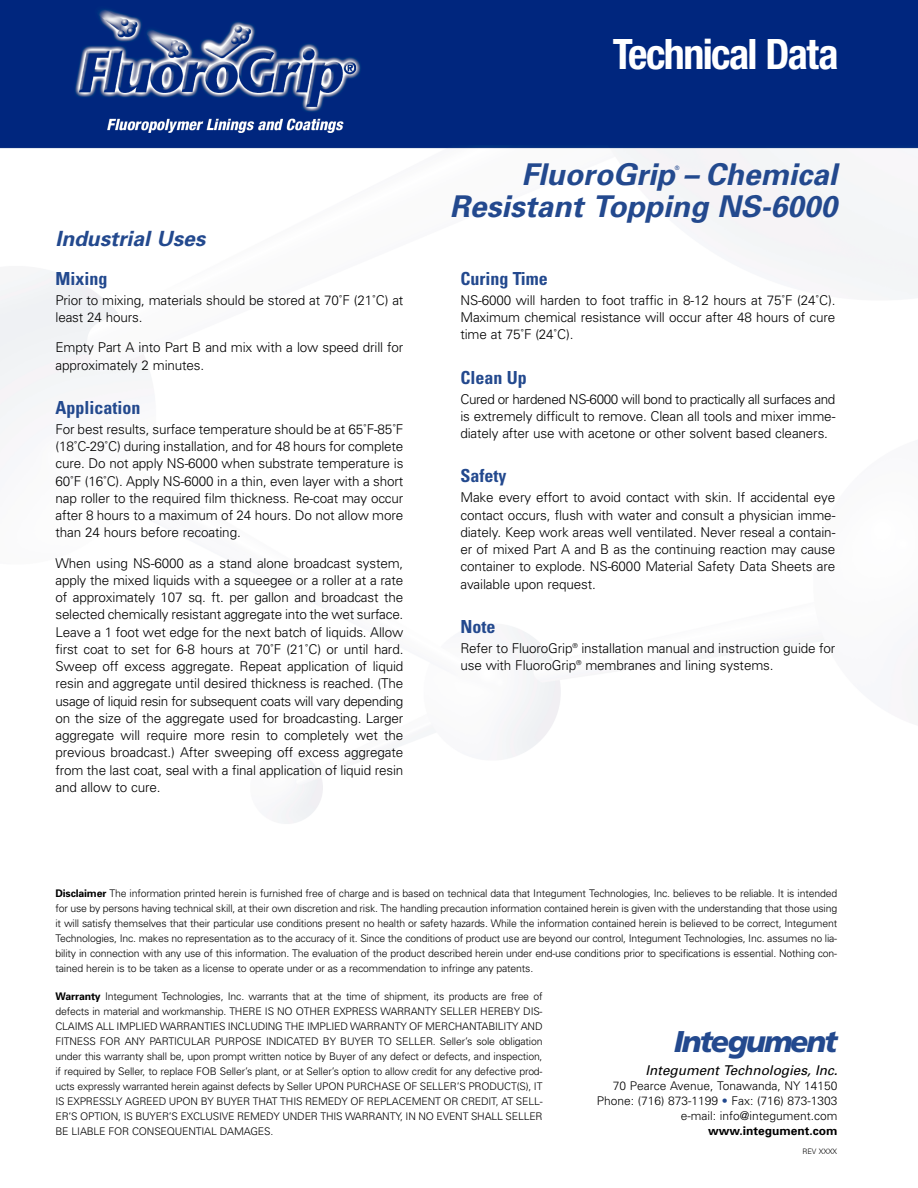
<style>
.page{position:relative;width:918px;height:1188px;background:#fff}
.page>*{position:absolute;margin:0;border:0;box-sizing:border-box;transform-origin:0 0}
.t1{font:700 condensed 42px "Helvetica Neue";letter-spacing:-.04em;color:#fff}
.t2{font:italic 700 30px "Univers";color:#23498e}
.t3{font:italic 900 30px "Frutiger";letter-spacing:-.065em;color:#23498e}
.t4{font:italic 700 21px "Univers";color:#23498e}
.t5{font:700 condensed 18px "Univers";color:#23498e}
.t6{font:300 13.5px/17.2px "Univers";letter-spacing:-.01em;color:#000;text-align:justify}
.t7{font:italic 13.5px "Univers";color:#000}
.t8{font:300 12px/15px "Univers";color:#000;text-align:right}
.t9{font:700 12px "Univers";color:#000}
.t10{font:300 10.5px/15px "Univers";letter-spacing:-.015em;color:#000;text-align:justify}
.t11{font:300 7.5px "Univers";color:#000}
.t12{font:6px "Univers";color:#23498e}
.s1{font-weight:700}
.s2{color:#23498e}
</style>
<div class="page">
<img style="left:0;top:0;width:918px;height:824px">
<h1 class="t1" style="left:613px;top:39px;width:227px">Technical Data</h1>
<h3 class="t4" style="left:56px;top:231px;width:151px">Industrial Uses</h3>
<h3 class="t5" style="left:56px;top:272px;width:53px">Mixing</h3>
<p class="t6" style="left:56px;top:293px;width:349px">Prior to mixing, materials should be stored at 70˚F (21˚C) at least 24 hours.</p>
<p class="t6" style="left:56px;top:340px;width:349px">Empty Part A into Part B and mix with a low speed drill for approximately 2 minutes.</p>
<h3 class="t5" style="left:56px;top:401px;width:86px">Application</h3>
<p class="t6" style="left:56px;top:422px;width:349px">For best results, surface temperature should be at 65˚F-85˚F (18˚C-29˚C) during installation, and for 48 hours for complete cure. Do not apply NS-6000 when substrate temperature is 60˚F (16˚C). Apply NS-6000 in a thin, even layer with a short nap roller to the required film thickness. Re-coat may occur after 8 hours to a maximum of 24 hours. Do not allow more than 24 hours before recoating.</p>
<p class="t6" style="left:56px;top:555px;width:349px">When using NS-6000 as a stand alone broadcast system, apply the mixed liquids with a squeegee or a roller at a rate of approximately 107 sq. ft. per gallon and broadcast the selected chemically resistant aggregate into the wet surface.<br>Leave a 1 foot wet edge for the next batch of liquids. Allow first coat to set for 6-8 hours at 70˚F (21˚C) or until hard.<br>Sweep off excess aggregate. Repeat application of liquid resin and aggregate until desired thickness is reached. (The usage of liquid resin for subsequent coats will vary depending on the size of the aggregate used for broadcasting. Larger aggregate will require more resin to completely wet the previous broadcast.) After sweeping off excess aggregate from the last coat, seal with a final application of liquid resin and allow to cure.</p>
<h2 class="t2" style="left:522px;top:163px;width:317px">FluoroGrip – Chemical</h2>
<p class="t12" style="left:675px;top:166px;width:6px">®</p>
<h2 class="t2" style="left:450px;top:195px;width:389px">Resistant Topping NS-6000</h2>
<h3 class="t5" style="left:460px;top:272px;width:89px">Curing Time</h3>
<p class="t6" style="left:460px;top:293px;width:377px">NS-6000 will harden to foot traffic in 8-12 hours at 75˚F (24˚C).<br>Maximum chemical resistance will occur after 48 hours of cure time at 75˚F (24˚C).</p>
<h3 class="t5" style="left:460px;top:371px;width:68px">Clean Up</h3>
<p class="t6" style="left:460px;top:391px;width:377px">Cured or hardened NS-6000 will bond to practically all surfaces and is extremely difficult to remove. Clean all tools and mixer imme&shy;diately after use with acetone or other solvent based cleaners.</p>
<h3 class="t5" style="left:460px;top:469px;width:47px">Safety</h3>
<p class="t6" style="left:460px;top:490px;width:377px">Make every effort to avoid contact with skin. If accidental eye contact occurs, flush with water and consult a physician imme&shy;diately. Keep work areas well ventilated. Never reseal a contain&shy;er of mixed Part A and B as the continuing reaction may cause container to explode. NS-6000 Material Safety Data Sheets are available upon request.</p>
<h3 class="t5" style="left:460px;top:620px;width:37px">Note</h3>
<p class="t6" style="left:460px;top:641px;width:377px">Refer to FluoroGrip<sup>®</sup> installation manual and instruction guide for use with FluoroGrip<sup>®</sup> membranes and lining systems.</p>
<p class="t10" style="left:56px;top:886px;width:783px"><span class="s1">Disclaimer</span> The information printed herein is furnished free of charge and is based on technical data that Integument Technologies, Inc. believes to be reliable. It is intended for use by persons having technical skill, at their own discretion and risk. The handling precaution information contained herein is given with the understanding that those using it will satisfy themselves that their particular use conditions present no health or safety hazards. While the information contained herein is believed to be correct, Integument Technologies, Inc. makes no representation as to the accuracy of it. Since the conditions of product use are beyond our control, Integument Technologies, Inc. assumes no lia&shy;bility in connection with any use of this information. The evaluation of the product described herein under end-use conditions prior to specifications is essential. Nothing con&shy;tained herein is to be taken as a license to operate under or as a recommendation to infringe any patents.</p>
<p class="t10" style="left:56px;top:989px;width:489px"><span class="s1">Warranty</span> Integument Technologies, Inc. warrants that at the time of shipment, its products are free of defects in material and workmanship. THERE IS NO OTHER EXPRESS WARRANTY SELLER HEREBY DIS-CLAIMS ALL IMPLIED WARRANTIES INCLUDING THE IMPLIED WARRANTY OF MERCHANTABILITY AND FITNESS FOR ANY PARTICULAR PURPOSE INDICATED BY BUYER TO SELLER. Seller’s sole obligation under this warranty shall be, upon prompt written notice by Buyer of any defect or defects, and inspection, if required by Seller, to replace FOB Seller’s plant, or at Seller’s option to allow credit for any defective prod&shy;ucts expressly warranted herein against defects by Seller UPON PURCHASE OF SELLER’S PRODUCT(S), IT IS EXPRESSLY AGREED UPON BY BUYER THAT THIS REMEDY OF REPLACEMENT OR CREDIT, AT SELL-ER’S OPTION, IS BUYER’S EXCLUSIVE REMEDY UNDER THIS WARRANTY, IN NO EVENT SHALL SELLER BE LIABLE FOR CONSEQUENTIAL DAMAGES.</p>
<h2 class="t3" style="left:674px;top:1030px;width:165px">Integument</h2>
<p class="t7" style="left:646px;top:1065px;width:194px">Integument Technologies, Inc.</p>
<p class="t8" style="left:597px;top:1079px;width:242px">70 Pearce Avenue, Tonawanda, NY 14150<br>Phone: (716) 873-1199 <span class="s2">•</span> Fax: (716) 873-1303 e-mail: info@integument.com</p>
<p class="t9" style="left:708px;top:1126px;width:131px">www.integument.com</p>
<p class="t11" style="left:802px;top:1149px;width:36px">REV XXXX</p>
</div>
